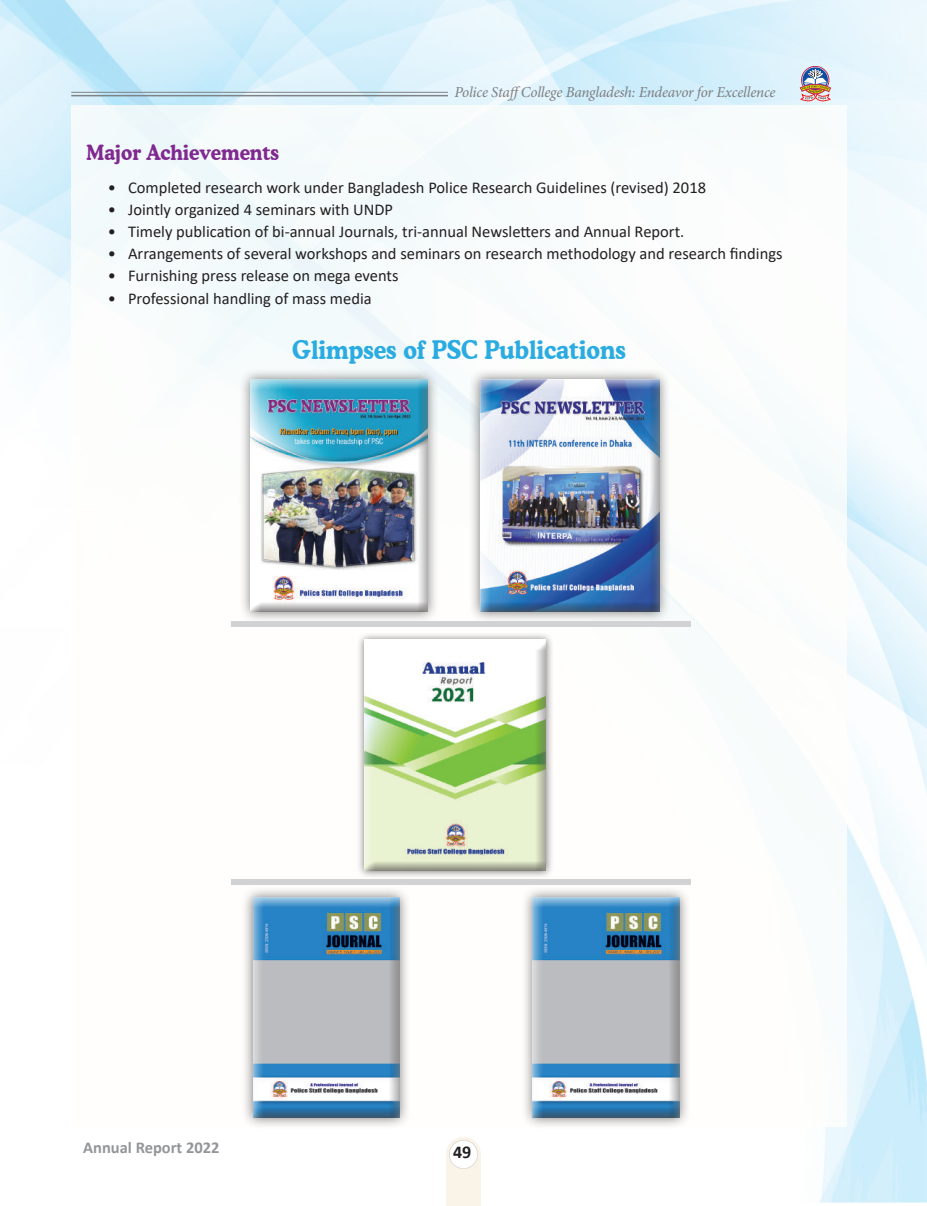
<style>
.page{position:relative;width:927px;height:1206px;background:#fff}
.page>*{position:absolute;margin:0;border:0;box-sizing:border-box;transform-origin:0 0}
.t1{font:700 25.5px "Cooper BT";color:#2aabe1;scale:.9 1}
.t2{font:700 21px "Cooper BT";color:#802990;scale:.9 1}
.t3{font:700 18px "Calibri";color:#231f20}
.t4{font:16.5px "Calibri";color:#231f20}
.t5{font:700 16.5px "Calibri";color:#939598}
.t6{font:italic 15px "Adobe Hebrew";letter-spacing:-.015em;color:#808285}
</style>
<div class="page">
<img style="left:0;top:0;width:102px;height:356px">
<img style="left:515px;top:0;width:411px;height:155px">
<img style="left:846px;top:155px;width:80px;height:628px">
<img style="left:824px;top:783px;width:102px;height:419px">
<img style="left:72px;top:105px;width:774px;height:1020px">
<hr style="left:446px;top:1202px;width:35px;height:3px;background:#f3e7d2">
<svg style="left:449px;top:1139px;width:29px;height:29px"></svg>
<hr style="left:71px;top:95px;width:377px;height:1px;background:#808285">
<hr style="left:71px;top:92px;width:377px;height:1px;background:#808285">
<div style="left:801px;top:66px;width:28px;height:28px;border:1px solid #bf2a54;border-radius:50%"></div>
<svg style="left:802px;top:67px;width:25px;height:26px"></svg>
<svg style="left:799px;top:69px;width:31px;height:32px"></svg>
<div style="left:239px;top:367px;width:200px;height:256px;background:#231f20;opacity:.6"></div>
<div style="left:246px;top:380px;width:184px;height:233px;background:#231f20;opacity:.75"></div>
<div style="left:468px;top:367px;width:202px;height:256px;background:#231f20;opacity:.6"></div>
<div style="left:477px;top:380px;width:184px;height:233px;background:#231f20;opacity:.75"></div>
<div style="left:356px;top:631px;width:198px;height:247px;background:#231f20;opacity:.63"></div>
<div style="left:362px;top:640px;width:184px;height:231px;background:#231f20;opacity:.75"></div>
<div style="left:521px;top:885px;width:169px;height:243px;background:#231f20;opacity:.6"></div>
<div style="left:527px;top:894px;width:158px;height:223px;background:#231f20;opacity:.75"></div>
<div style="left:241px;top:885px;width:170px;height:243px;background:#231f20;opacity:.6"></div>
<div style="left:247px;top:894px;width:159px;height:223px;background:#231f20;opacity:.75"></div>
<div style="left:231px;top:620px;width:459px;height:6px;background:#d1d2d4"></div>
<div style="left:231px;top:878px;width:459px;height:6px;background:#d1d2d4"></div>
<p class="t6" style="left:454px;top:83px;width:323px">Police StaffCollege Bangladesh: Endeavor for Excellence</p>
<p class="t2" style="left:86px;top:140px;width:216px">Major Achievements</p>
<p class="t4" style="left:108px;top:176px;width:599px">• Completed research work under Bangladesh Police Research Guidelines (revised) 2018</p>
<p class="t4" style="left:108px;top:198px;width:287px">• Jointly organized 4 seminars with UNDP</p>
<p class="t4" style="left:108px;top:220px;width:578px">• Timely publication of bi-annual Journals, tri-annual Newsletters and Annual Report.</p>
<p class="t4" style="left:108px;top:241px;width:676px">• Arrangements of several workshops and seminars on research methodology and research findings</p>
<p class="t4" style="left:108px;top:263px;width:292px">• Furnishing press release on mega events</p>
<p class="t4" style="left:108px;top:287px;width:265px">• Professional handling of mass media</p>
<h1 class="t1" style="left:292px;top:334px;width:372px">Glimpses of PSC Publications</h1>
<p class="t5" style="left:83px;top:1135px;width:138px">Annual Report 2022</p>
<p class="t3" style="left:453px;top:1139px;width:20px">49</p>
</div>
